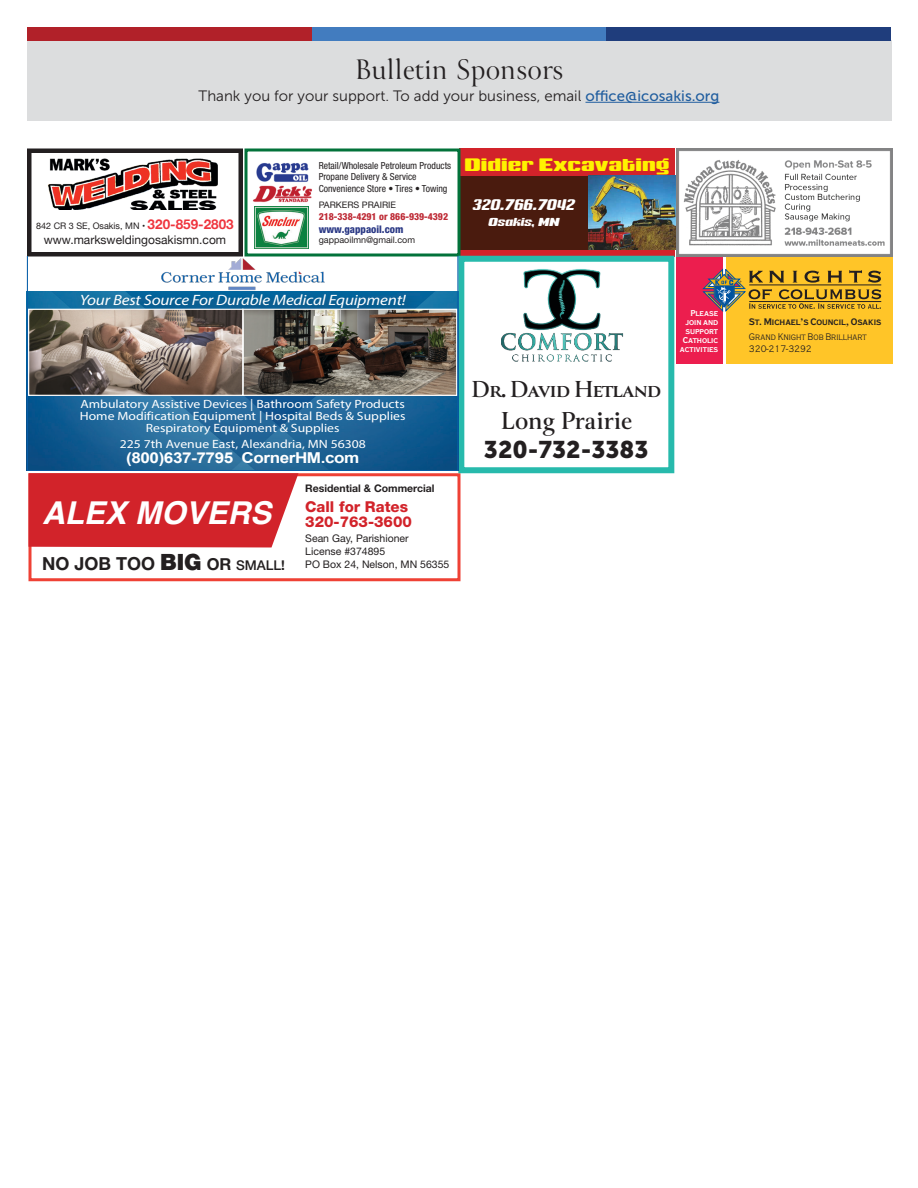
<style>
.page{position:relative;width:918px;height:1188px;background:#fff}
.page>*{position:absolute;margin:0;border:0;box-sizing:border-box;transform-origin:0 0}
.main_page_box_headers_box{font:31.5px "Canto Pen";color:#231f20}
.t1{font:italic 700 31.5px "Helvetica";color:#fff}
.t2{font:700 27px "Canto";color:#231f20}
.t3{font:700 25.5px "Canto";letter-spacing:-.04em;color:#231f20}
.t4{font:24px "Museo Sans 900";color:#231f20}
.t5{font:500 21px "Sneakers Pro";color:#fff200}
.t6{font:700 18px "Helvetica Neue LT Std";color:#231f20}
.t7{font:condensed 18px "Sneakers Script";color:#fff}
.main_page_box_headers_box-2{font:15px "Museo Sans 300";color:#231f20}
.t8{font:italic 15px "Myriad Pro";letter-spacing:-.01em;color:#fff;scale:1.14 1}
.t9{font:700 15px "Arial";letter-spacing:-.025em;color:#fff;scale:1.14 1}
.t10{font:800 15px/15px "Helvetica Neue LT Std";color:#d2232a}
.t11{font:condensed 13.5px "Sneakers Script";color:#fff}
.t12{font:12px/12px "Myriad Pro";color:#fff;text-align:center;scale:1.14 1}
.t13{font:12px "Helvetica Neue";color:#231f20}
.t14{font:10.5px/12.6px "Helvetica Neue LT Std";color:#231f20}
.t15{font:700 10.5px "Helvetica Neue LT Std";color:#231f20}
.t16{font:800 condensed 10.5px "Helvetica Neue LT Std";color:#2a3885}
.t17{font:700 9.9px/14.7px "Copperplate Con";color:#231f20}
.t18{font:300 9.9px "Copperplate Con";color:#231f20}
.t19{font:condensed 9.75px/11.7px "Helvetica Neue LT Std";color:#231f20}
.t20{font:800 condensed 9.75px "Helvetica Neue LT Std";color:#be2b36}
.t21{font:9px "Helvetica Neue LT Std";color:#231f20}
.t22{font:9px "Helvetica Neue";color:#231f20}
.t23{font:700 8.85px/8.9px "Copperplate Con";letter-spacing:-.005em;color:#fff;text-align:right}
.s1{font-family:"Museo Sans 500";color:#215e9f}
.s2{font-weight:700;font-size:13.5px;color:#ef353e}
.s3{font-weight:900;font-size:22.5px}
.s4{font-size:16.5px}
.s5{font-weight:500;font-size:13.5px}
.s6{font-size:13.5px}
.s7{font-weight:300}
</style>
<div class="page">
<div style="left:29px;top:473px;width:432px;height:108px;border:3px solid #ef4135"></div>
<svg style="left:29px;top:473px;width:270px;height:75px;background:#d42f35"></svg>
<div style="left:726px;top:256px;width:166px;height:108px;background:#ffc528"></div>
<div style="left:677px;top:256px;width:46px;height:108px;background:#ec1e4e"></div>
<svg style="left:702px;top:269px;width:179px;height:43px"></svg>
<div style="left:459px;top:176px;width:129px;height:74px;background:#4a1b0e"></div>
<div style="left:459px;top:148px;width:216px;height:28px;background:#d2232a"></div>
<img style="left:588px;top:176px;width:87px;height:74px">
<div style="left:459px;top:250px;width:216px;height:6px;background:#d2232a"></div>
<div style="left:27px;top:40px;width:864px;height:82px;background:#dcddde"></div>
<hr style="left:586px;top:102px;width:133px;height:1px;background:#215e9f">
<div style="left:27px;top:27px;width:285px;height:13px;background:#b12129"></div>
<div style="left:312px;top:27px;width:294px;height:13px;background:#427cbf"></div>
<div style="left:606px;top:27px;width:285px;height:13px;background:#1f3d7c"></div>
<div style="left:245px;top:148px;width:216px;height:108px;border:3px solid #02723a"></div>
<img style="left:253px;top:163px;width:59px;height:40px">
<img style="left:255px;top:207px;width:54px;height:41px">
<div style="left:27px;top:148px;width:216px;height:108px;border:4px solid #231f20"></div>
<img style="left:47px;top:158px;width:171px;height:52px">
<img style="left:677px;top:148px;width:216px;height:108px">
<div style="left:458px;top:256px;width:216px;height:217px;border:6px solid #27baac"></div>
<img style="left:502px;top:269px;width:122px;height:93px">
<img style="left:27px;top:256px;width:431px;height:215px">
<p class="main_page_box_headers_box" style="left:355px;top:50px;width:210px">Bulletin Sponsors</p>
<p class="main_page_box_headers_box-2" style="left:199px;top:88px;width:522px">Thank you for your support. To add your business, email <span class="s1">office@icosakis.org</span></p>
<p class="t22" style="left:36px;top:219px;width:199px">842 CR 3 SE, Osakis, MN • <span class="s2">320-859-2803</span></p>
<p class="t13" style="left:44px;top:231px;width:184px">www.marksweldingosakismn.com</p>
<p class="t19" style="left:319px;top:159px;width:134px">Retail/Wholesale Petroleum Products<br>Propane Delivery &amp; Service<br>Convenience Store • Tires • Towing</p>
<p class="t21" style="left:319px;top:200px;width:79px">PARKERS PRAIRIE</p>
<p class="t20" style="left:319px;top:211px;width:131px">218-338-4291 or 866-939-4392</p>
<p class="t16" style="left:319px;top:222px;width:86px">www.gappaoil.com</p>
<p class="t21" style="left:319px;top:235px;width:98px">gappaoilmn@gmail.com</p>
<p class="t5" style="left:465px;top:150px;width:206px">Didier Excavating</p>
<p class="t7" style="left:473px;top:194px;width:104px">320.766.7042</p>
<p class="t11" style="left:488px;top:214px;width:72px">Osakis, MN</p>
<p class="t8" style="left:80px;top:291px;width:288px">Your Best Source For Durable Medical Equipment!</p>
<p class="t12" style="left:80px;top:398px;width:287px">Ambulatory Assistive Devices | Bathroom Safety Products<br>Home Modification Equipment | Hospital Beds &amp; Supplies<br>Respiratory Equipment &amp; Supplies</p>
<p class="t12" style="left:120px;top:438px;width:217px">225 7th Avenue East, Alexandria, MN 56308</p>
<p class="t9" style="left:126px;top:448px;width:206px">(800)637-7795 CornerHM.com</p>
<p class="t1" style="left:42px;top:494px;width:231px">ALEX MOVERS</p>
<p class="t6" style="left:42px;top:553px;width:245px">NO JOB TOO <span class="s3">BIG</span> <span class="s4">OR</span> <span class="s5">SMALL</span><span class="s6">!</span></p>
<p class="t15" style="left:305px;top:481px;width:131px">Residential &amp; Commercial</p>
<p class="t10" style="left:305px;top:499px;width:108px">Call for Rates<br>320-763-3600</p>
<p class="t14" style="left:305px;top:532px;width:146px">Sean Gay, Parishioner<br>License #374895<br>PO Box 24, Nelson, MN 56355</p>
<p class="t3" style="left:471px;top:373px;width:192px">Dr. David Hetland</p>
<p class="t2" style="left:501px;top:404px;width:133px">Long Prairie</p>
<p class="t4" style="left:484px;top:436px;width:166px">320-732-3383</p>
<p class="t23" style="left:680px;top:309px;width:40px">Please join and support<br>Catholic activities</p>
<p class="t17" style="left:749px;top:315px;width:134px">St. Michael’s Council, Osakis<br><span class="s7">Grand Knight Bob Brillhart</span></p>
<p class="t18" style="left:749px;top:343px;width:64px">320-217-3292</p>
</div>
